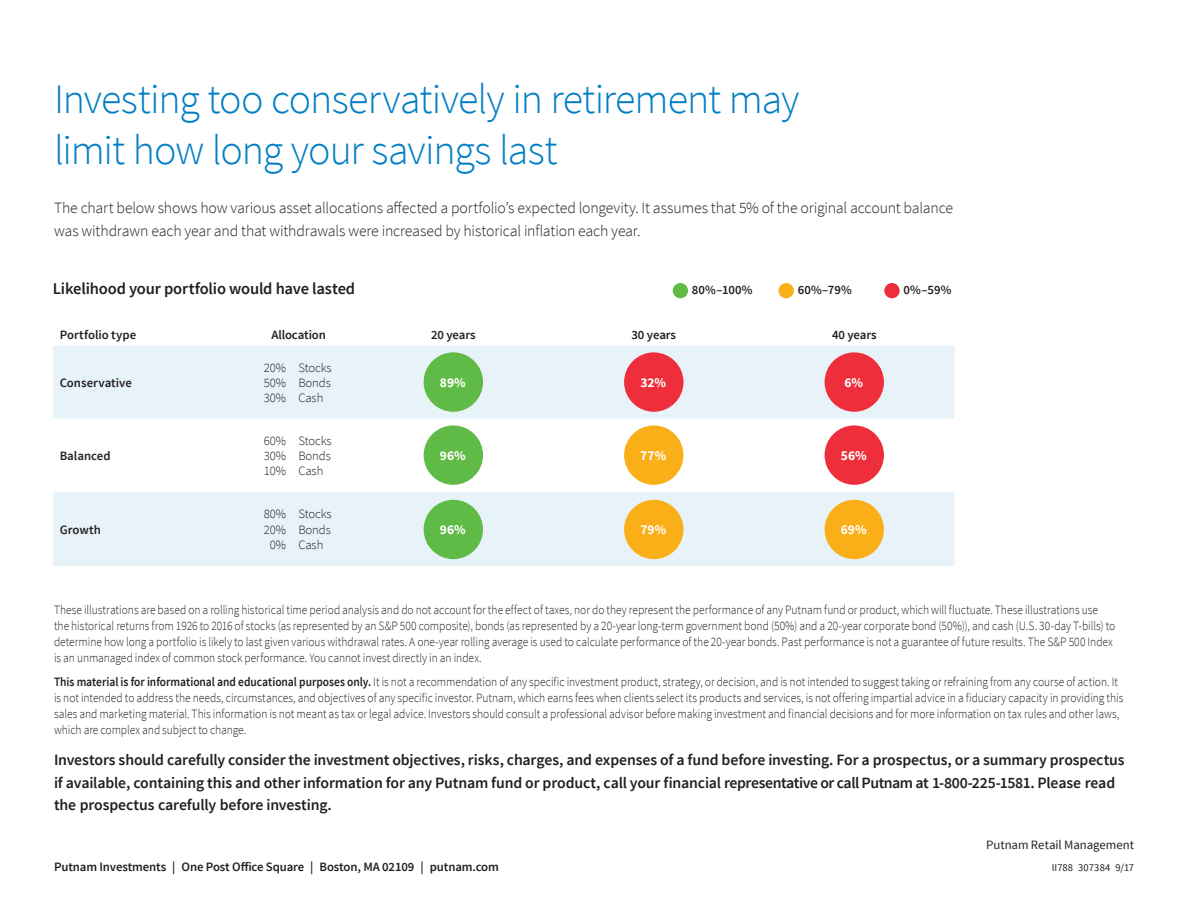
<style>
.page{position:relative;width:1188px;height:918px;background:#fff}
.page>*{position:absolute;margin:0;border:0;box-sizing:border-box;transform-origin:0 0}
.Headline{font:300 42px/51px "Source Sans Pro";letter-spacing:-.025em;color:#007ec5}
.Subhead{font:600 16.5px "Source Sans Pro";letter-spacing:-.01em;color:#231f20}
.Body{font:600 15.75px/22.5px "Source Sans Pro";letter-spacing:-.01em;color:#231f20}
.Body-2{font:300 15.75px/22.5px "Source Sans Pro";letter-spacing:-.01em;color:#231f20}
.t1{font:700 13.5px "Source Sans Pro";letter-spacing:.005em;color:#fff}
.Disclosure_small{font:300 12.75px/15.8px "Source Sans Pro";letter-spacing:-.005em;color:#231f20;scale:.9 1}
.Table_head{font:600 12.75px "Source Sans Pro";letter-spacing:-.01em;color:#231f20}
.Table_nums_decimal{font:300 12.75px/15.3px "Source Sans Pro";letter-spacing:-.01em;color:#231f20;text-align:justify}
.t2{font:12.75px "Source Sans Pro";letter-spacing:-.005em;color:#231f20}
.t3{font:10.5px "Source Sans Pro";letter-spacing:.01em;color:#231f20}
.s1{font-weight:600}
</style>
<div class="page">
<div style="left:673px;top:283px;width:15px;height:15px;background:#60bb46;border-radius:50%"></div>
<div style="left:779px;top:283px;width:15px;height:15px;background:#faaf18;border-radius:50%"></div>
<div style="left:884px;top:283px;width:16px;height:15px;background:#ee2f3b;border-radius:50%"></div>
<svg style="left:53px;top:346px;width:902px;height:220px;fill:#e7f3f9"></svg>
<div style="left:424px;top:352px;width:59px;height:60px;background:#60bb46;border-radius:50%"></div>
<div style="left:624px;top:352px;width:59px;height:60px;background:#ee2f3b;border-radius:50%"></div>
<div style="left:825px;top:352px;width:59px;height:60px;background:#ee2f3b;border-radius:50%"></div>
<div style="left:424px;top:425px;width:59px;height:60px;background:#60bb46;border-radius:50%"></div>
<div style="left:624px;top:425px;width:59px;height:60px;background:#faaf18;border-radius:50%"></div>
<div style="left:825px;top:425px;width:59px;height:60px;background:#ee2f3b;border-radius:50%"></div>
<div style="left:424px;top:500px;width:59px;height:59px;background:#60bb46;border-radius:50%"></div>
<div style="left:624px;top:500px;width:59px;height:59px;background:#faaf18;border-radius:50%"></div>
<div style="left:825px;top:500px;width:59px;height:59px;background:#faaf18;border-radius:50%"></div>
<p class="Headline" style="left:54px;top:73px;width:747px">Investing too conservatively in retirement may limit how long your savings last</p>
<p class="Body-2" style="left:54px;top:197px;width:901px">The chart below shows how various asset allocations affected a portfolio’s expected longevity. It assumes that 5% of the original account balance was withdrawn each year and that withdrawals were increased by historical inflation each year.</p>
<p class="Subhead" style="left:53px;top:278px;width:304px">Likelihood your portfolio would have lasted</p>
<p class="Table_head" style="left:692px;top:282px;width:62px">80%–100%</p>
<p class="Table_head" style="left:798px;top:282px;width:56px">60%–79%</p>
<p class="Table_head" style="left:903px;top:282px;width:50px">0%–59%</p>
<p class="Table_head" style="left:60px;top:327px;width:78px">Portfolio type</p>
<p class="Table_head" style="left:271px;top:327px;width:56px">Allocation</p>
<p class="Table_head" style="left:431px;top:327px;width:46px">20 years</p>
<p class="Table_head" style="left:632px;top:327px;width:46px">30 years</p>
<p class="Table_head" style="left:832px;top:327px;width:46px">40 years</p>
<p class="Table_head" style="left:60px;top:375px;width:74px">Conservative</p>
<p class="Table_nums_decimal" style="left:264px;top:360px;width:69px">20% Stocks 50% Bonds 30% Cash</p>
<p class="t1" style="left:440px;top:374px;width:28px">89%</p>
<p class="t1" style="left:640px;top:374px;width:27px">32%</p>
<p class="t1" style="left:844px;top:374px;width:20px">6%</p>
<p class="Table_head" style="left:60px;top:448px;width:52px">Balanced</p>
<p class="Table_head" style="left:60px;top:521px;width:43px">Growth</p>
<p class="Table_nums_decimal" style="left:264px;top:433px;width:69px">60% Stocks 30% Bonds 10% Cash</p>
<p class="Table_nums_decimal" style="left:264px;top:506px;width:69px;text-align:center">80% Stocks<br>20% Bonds<br>0% Cash</p>
<p class="t1" style="left:440px;top:447px;width:28px">96%</p>
<p class="t1" style="left:640px;top:447px;width:28px">77%</p>
<p class="t1" style="left:841px;top:447px;width:27px">56%</p>
<p class="t1" style="left:440px;top:521px;width:28px">96%</p>
<p class="t1" style="left:640px;top:521px;width:28px">79%</p>
<p class="t1" style="left:841px;top:521px;width:28px">69%</p>
<p class="Disclosure_small" style="left:54px;top:602px;width:1181px">These illustrations are based on a rolling historical time period analysis and do not account for the effect of taxes, nor do they represent the performance of any Putnam fund or product, which will fluctuate. These illustrations use the historical returns from 1926 to 2016 of stocks (as represented by an S&amp;P 500 composite), bonds (as represented by a 20-year long-term government bond (50%) and a 20-year corporate bond (50%)), and cash (U.S. 30-day T-bills) to determine how long a portfolio is likely to last given various withdrawal rates. A one-year rolling average is used to calculate performance of the 20-year bonds. Past performance is not a guarantee of future results. The S&amp;P 500 Index is an unmanaged index of common stock performance. You cannot invest directly in an index.</p>
<p class="Disclosure_small" style="left:54px;top:674px;width:1190px"><span class="s1">This material is for informational and educational purposes only.</span> It is not a recommendation of any specific investment product, strategy, or decision, and is not intended to suggest taking or refraining from any course of action. It is not intended to address the needs, circumstances, and objectives of any specific investor. Putnam, which earns fees when clients select its products and services, is not offering impartial advice in a fiduciary capacity in providing this sales and marketing material. This information is not meant as tax or legal advice. Investors should consult a professional advisor before making investment and financial decisions and for more information on tax rules and other laws, which are complex and subject to change.</p>
<p class="Body" style="left:54px;top:749px;width:1072px">Investors should carefully consider the investment objectives, risks, charges, and expenses of a fund before investing. For a prospectus, or a summary prospectus if available, containing this and other information for any Putnam fund or product, call your financial representative or call Putnam at 1-800-225-1581. Please read the prospectus carefully before investing.</p>
<p class="t2" style="left:986px;top:837px;width:149px">Putnam Retail Management</p>
<p class="Table_head" style="left:54px;top:859px;width:446px">Putnam Investments | One Post Office Square | Boston, MA 02109 | putnam.com</p>
<p class="t3" style="left:1052px;top:861px;width:84px">II788 307384 9/17</p>
</div>
